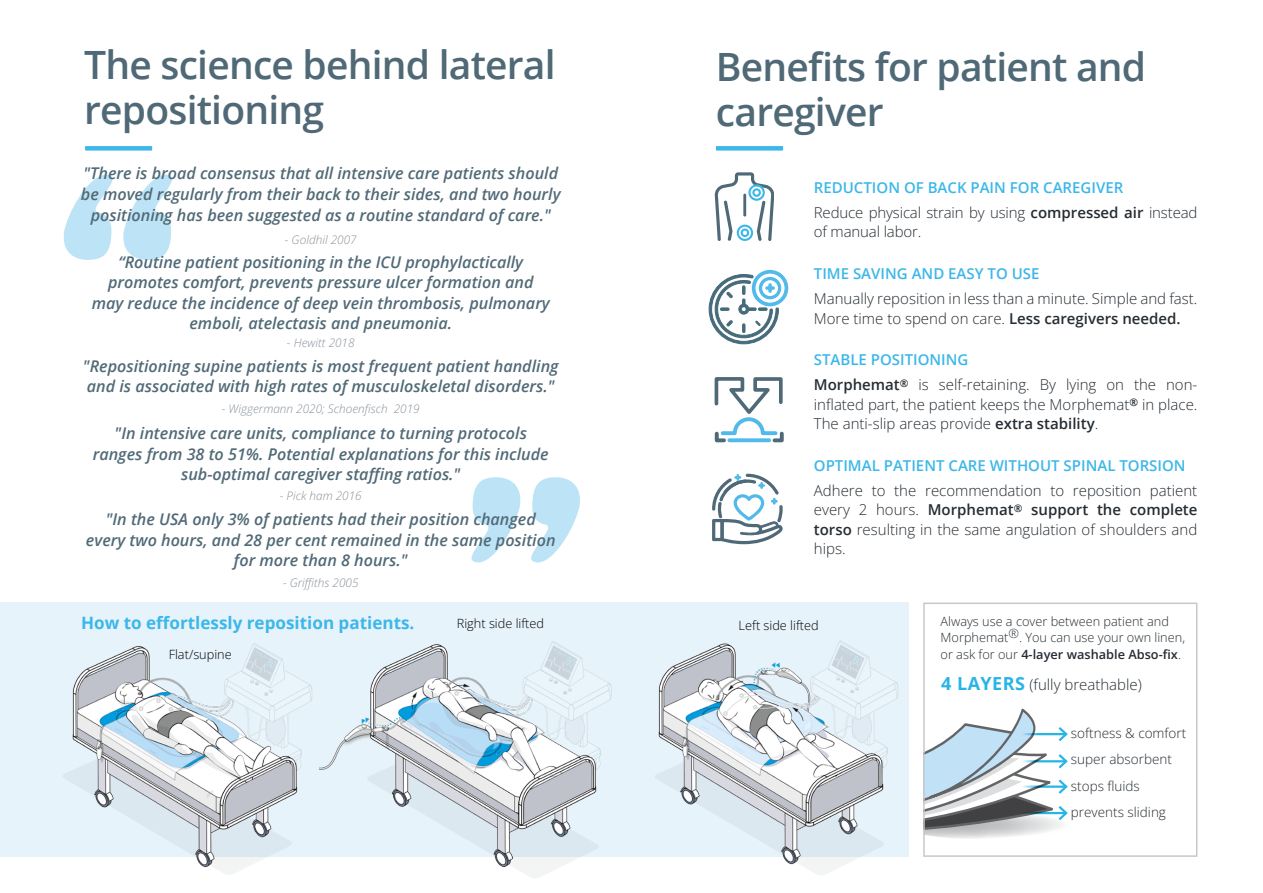
<style>
.page{position:relative;width:1263px;height:893px;background:#fff}
.page>*{position:absolute;margin:0;border:0;box-sizing:border-box;transform-origin:0 0}
.t1{font:600 39px/45px "Open Sans";letter-spacing:-.02em;color:#506977}
.t2{font:700 17.1px "Open Sans";color:#3cb7e9}
.t3{font:italic 600 16.2px/20.5px "Open Sans";color:#516a77;text-align:center}
.t4{font:15px/19.5px "Open Sans";color:#252c32}
.t5{font:600 15px "Open Sans";color:#3cb7e9}
.t6{font:13.5px/26.2px "Open Sans";color:#252c32}
.t7{font:12.75px/16.5px "Open Sans";color:#252c32}
.t8{font:12.75px "Open Sans";color:#000}
.t9{font:italic 11.7px "Open Sans";color:#89929b}
.s1{font-weight:600;color:#3cb7e9}
.s2{font-weight:600}
.s3{font-weight:700;font-size:18px;color:#27b5e6}
</style>
<div class="page">
<div style="left:0;top:603px;width:908px;height:254px;background:#e7f3fb"></div>
<svg style="left:64px;top:175px;width:108px;height:85px"></svg>
<svg style="left:472px;top:477px;width:108px;height:85px"></svg>
<div style="left:85px;top:146px;width:67px;height:5px;background:#3cb7e9"></div>
<svg style="left:715px;top:172px;width:59px;height:69px"></svg>
<hr style="left:743px;top:194px;width:3px;height:23px;background:#506977">
<div style="left:748px;top:184px;width:17px;height:17px;border:2px solid #3cb7e9;border-radius:50%"></div>
<div style="left:752px;top:188px;width:9px;height:9px;border:2px solid #3cb7e9;border-radius:50%"></div>
<div style="left:737px;top:225px;width:16px;height:16px;border:2px solid #3cb7e9;border-radius:50%"></div>
<div style="left:741px;top:228px;width:8px;height:9px;border:2px solid #3cb7e9;border-radius:50%"></div>
<div style="left:716px;top:146px;width:67px;height:5px;background:#3cb7e9"></div>
<svg style="left:926px;top:709px;width:142px;height:124px"></svg>
<svg style="left:708px;top:269px;width:81px;height:76px"></svg>
<svg style="left:712px;top:473px;width:71px;height:72px"></svg>
<svg style="left:714px;top:377px;width:70px;height:66px"></svg>
<svg style="left:729px;top:438px;width:40px;height:4px"></svg>
<img style="left:63px;top:643px;width:250px;height:232px">
<img style="left:319px;top:641px;width:289px;height:237px">
<img style="left:608px;top:624px;width:301px;height:251px">
<div style="left:923px;top:603px;width:274px;height:254px;border:2px solid #c7c8ca"></div>
<h1 class="t1" style="left:84px;top:41px;width:473px">The science behind lateral repositioning</h1>
<p class="t3" style="left:81px;top:163px;width:481px">"There is broad consensus that all intensive care patients should be moved regularly from their back to their sides, and two hourly positioning has been suggested as a routine standard of care."</p>
<p class="t9" style="left:285px;top:231px;width:73px">- Goldhil 2007</p>
<p class="t3" style="left:92px;top:251px;width:460px">“Routine patient positioning in the ICU prophylactically promotes comfort, prevents pressure ulcer formation and may reduce the incidence of deep vein thrombosis, pulmonary emboli, atelectasis and pneumonia.</p>
<p class="t9" style="left:287px;top:335px;width:69px">- Hewitt 2018</p>
<p class="t3" style="left:83px;top:355px;width:477px;text-align:left">"Repositioning supine patients is most frequent patient handling and is associated with high rates of musculoskeletal disorders."</p>
<p class="t9" style="left:222px;top:400px;width:199px">- Wiggermann 2020; Schoenfisch 2019</p>
<p class="t3" style="left:93px;top:423px;width:457px">"In intensive care units, compliance to turning protocols ranges from 38 to 51%. Potential explanations for this include sub-optimal caregiver staffing ratios."</p>
<p class="t9" style="left:280px;top:487px;width:83px">- Pick ham 2016</p>
<p class="t3" style="left:86px;top:509px;width:471px">"In the USA only 3% of patients had their position changed every two hours, and 28 per cent remained in the same position for more than 8 hours."</p>
<p class="t9" style="left:283px;top:574px;width:77px">- Griffiths 2005</p>
<h1 class="t1" style="left:716px;top:43px;width:432px">Benefits for patient and caregiver</h1>
<p class="t4" style="left:814px;top:174px;width:385px;line-height:25px"><span class="s1">REDUCTION OF BACK PAIN FOR CAREGIVER<br></span>Reduce physical strain by using <span class="s2">compressed air</span> instead</p>
<p class="t4" style="left:814px;top:222px;width:109px">of manual labor.</p>
<p class="t5" style="left:814px;top:263px;width:227px">TIME SAVING AND EASY TO USE</p>
<p class="t4" style="left:814px;top:288px;width:385px">Manually reposition in less than a minute. Simple and fast.<br>More time to spend on care. <span class="s2">Less caregivers needed.</span></p>
<p class="t4" style="left:814px;top:347px;width:385px;line-height:25px"><span class="s1">STABLE POSITIONING<br></span><span class="s2">Morphemat</span><sup>®</sup> is self-retaining. By lying on the non-</p>
<p class="t4" style="left:814px;top:394px;width:385px">inflated part, the patient keeps the Morphemat<sup>®</sup> in place.<br>The anti-slip areas provide <span class="s2">extra stability</span>.</p>
<p class="t5" style="left:814px;top:455px;width:373px">OPTIMAL PATIENT CARE WITHOUT SPINAL TORSION</p>
<p class="t4" style="left:814px;top:480px;width:385px;text-align:justify">Adhere to the recommendation to reposition patient every 2 hours. <span class="s2">Morphemat</span><sup>®</sup> <span class="s2">support the complete torso</span> resulting in the same angulation of shoulders and hips.</p>
<p class="t2" style="left:81px;top:611px;width:335px">How to effortlessly reposition patients.</p>
<p class="t8" style="left:457px;top:615px;width:89px">Right side lifted</p>
<p class="t8" style="left:739px;top:617px;width:82px">Left side lifted</p>
<p class="t8" style="left:169px;top:646px;width:65px">Flat/supine</p>
<p class="t7" style="left:940px;top:613px;width:246px">Always use a cover between patient and<br>Morphemat®. You can use your own linen, or ask for our 4-layer washable Abso-fix.</p>
<p class="t4" style="left:941px;top:675px;width:202px"><span class="s3">4 LAYERS</span> (fully breathable)</p>
<p class="t6" style="left:1071px;top:720px;width:117px">softness &amp; comfort super absorbent stops fluids prevents sliding</p>
</div>
